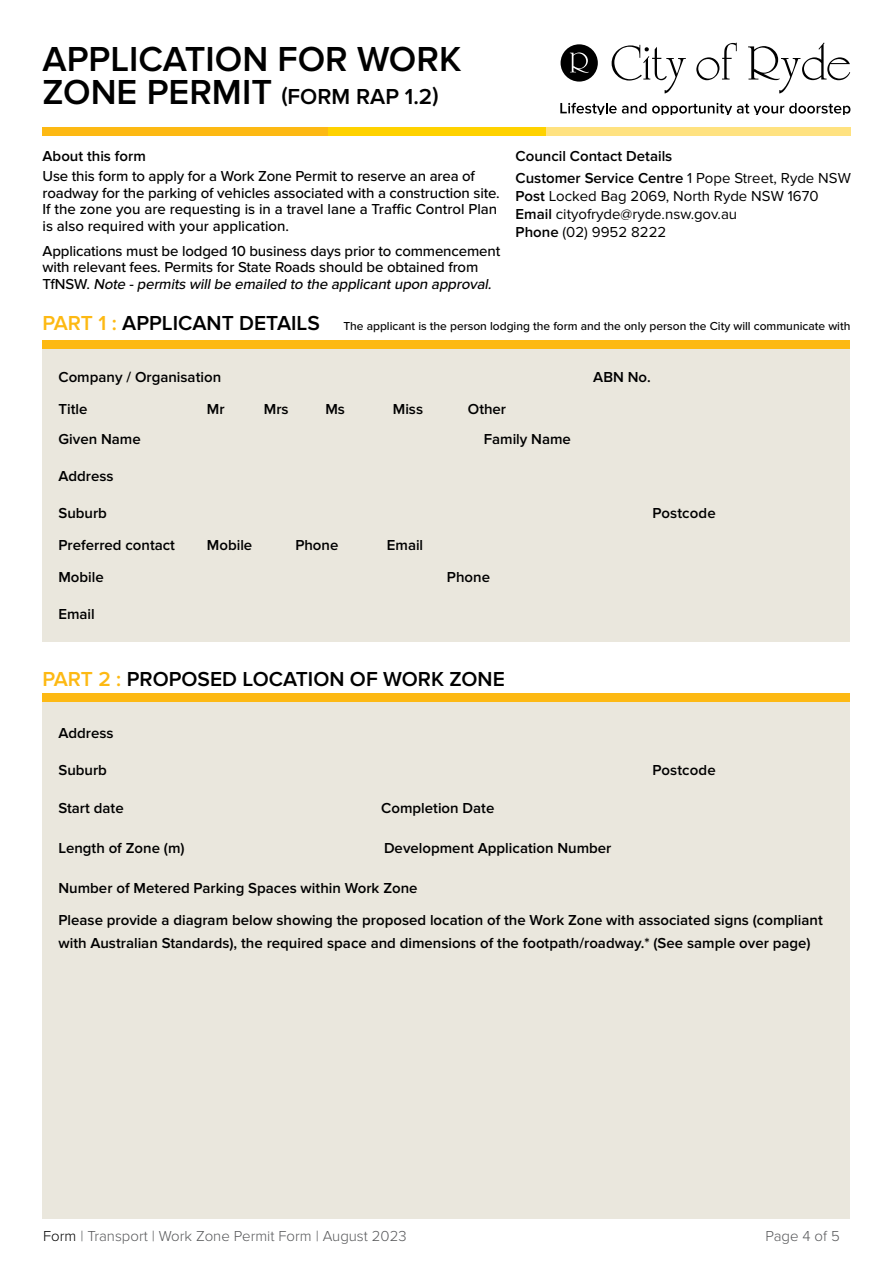
<style>
.page{position:relative;width:893px;height:1263px;background:#fff}
.page>*{position:absolute;margin:0;border:0;box-sizing:border-box;transform-origin:0 0}
.t1{font:600 36px "Proxima Nova";color:#000}
.t2{font:600 22.5px "Proxima Nova";color:#000}
.t3{font:600 21px "Proxima Nova";color:#000}
.t4{font:600 15px/31.7px "Proxima Nova";color:#000}
.t5{font:500 15px/16.5px "Proxima Nova";letter-spacing:-.01em;color:#000}
.t6{font:15px/18px "Proxima Nova";color:#000}
.t7{font:300 15px "Proxima Nova";color:#58595b}
.t8{font:500 12px "Proxima Nova";color:#000}
.s1{font-size:36px}
.s2{font-weight:400}
.s3{font-weight:600}
.s4{font-style:italic}
.s5{font-weight:600;font-size:21px;color:#fdb913}
.s6{font-weight:600;font-size:21px}
.s7{color:#fdb913}
.s8{color:#000}
</style>
<div class="page">
<div style="left:43px;top:348px;width:807px;height:294px;background:#eae7dd"></div>
<div style="left:43px;top:696px;width:807px;height:523px;background:#eae7dd"></div>
<div style="left:43px;top:127px;width:285px;height:9px;background:#fdb913"></div>
<div style="left:328px;top:127px;width:218px;height:9px;background:#ffd200"></div>
<div style="left:546px;top:127px;width:304px;height:9px;background:#ffe280"></div>
<div style="left:43px;top:340px;width:807px;height:8px;background:#fdb913"></div>
<div style="left:43px;top:693px;width:807px;height:9px;background:#fdb913"></div>
<svg style="left:560px;top:103px;width:86px;height:12px"></svg>
<svg style="left:652px;top:103px;width:198px;height:12px"></svg>
<svg style="left:561px;top:44px;width:37px;height:38px"></svg>
<svg style="left:612px;top:45px;width:74px;height:48px"></svg>
<svg style="left:696px;top:43px;width:41px;height:37px"></svg>
<svg style="left:748px;top:43px;width:102px;height:50px"></svg>
<h1 class="t1" style="left:43px;top:38px;width:420px">APPLICATION FOR WORK</h1>
<h2 class="t2" style="left:43px;top:84px;width:397px"><span class="s1">ZONE PERMIT</span> (FORM RAP 1.2)</h2>
<p class="t4" style="left:516px;top:145px;width:337px;line-height:22.2px">Council Contact Details<br>Customer Service Centre <span class="s2">1 Pope Street, Ryde NSW</span></p>
<p class="t6" style="left:516px;top:187px;width:305px"><span class="s3">Post</span> Locked Bag 2069, North Ryde NSW 1670<br><span class="s3">Email</span> cityofryde@ryde.nsw.gov.au<br><span class="s3">Phone</span> (02) 9952 8222</p>
<p class="t4" style="left:43px;top:140px;width:105px">About this form</p>
<p class="t5" style="left:43px;top:169px;width:459px">Use this form to apply for a Work Zone Permit to reserve an area of roadway for the parking of vehicles associated with a construction site.<br>If the zone you are requesting is in a travel lane a Traffic Control Plan is also required with your application.</p>
<p class="t5" style="left:43px;top:243px;width:459px">Applications must be lodged 10 business days prior to commencement with relevant fees. Permits for State Roads should be obtained from<br>Tf N S W. <span class="s4">Note -permits willbe emailed to the applicantupon approval.</span></p>
<p class="t8" style="left:43px;top:319px;width:809px"><span class="s5">PART 1 :</span> <span class="s6">APPLICANT DETAILS</span> The applicant is the person lodging the form and the only person the City will communicate with</p>
<p class="t4" style="left:58px;top:362px;width:164px">Company / Organisation</p>
<p class="t4" style="left:593px;top:362px;width:59px">ABN No.</p>
<p class="t4" style="left:58px;top:393px;width:31px">Title</p>
<p class="t4" style="left:207px;top:393px;width:19px">Mr</p>
<p class="t4" style="left:264px;top:393px;width:26px">Mrs</p>
<p class="t4" style="left:325px;top:393px;width:21px">Ms</p>
<p class="t4" style="left:393px;top:393px;width:32px">Miss</p>
<p class="t4" style="left:468px;top:393px;width:40px">Other</p>
<p class="t4" style="left:58px;top:424px;width:84px">Given Name</p>
<p class="t4" style="left:484px;top:424px;width:89px">Family Name</p>
<p class="t4" style="left:58px;top:461px;width:57px">Address</p>
<p class="t4" style="left:58px;top:498px;width:50px">Suburb</p>
<p class="t4" style="left:652px;top:498px;width:65px">Postcode</p>
<p class="t4" style="left:58px;top:530px;width:118px">Preferred contact</p>
<p class="t4" style="left:207px;top:530px;width:47px">Mobile</p>
<p class="t4" style="left:295px;top:530px;width:45px">Phone</p>
<p class="t4" style="left:387px;top:530px;width:38px">Email</p>
<p class="t4" style="left:58px;top:561px;width:47px">Mobile</p>
<p class="t4" style="left:447px;top:561px;width:45px">Phone</p>
<p class="t4" style="left:58px;top:598px;width:38px">Email</p>
<h3 class="t3" style="left:43px;top:667px;width:464px"><span class="s7">PART 2 :</span> PROPOSED LOCATION OF WORK ZONE</h3>
<p class="t4" style="left:58px;top:718px;width:57px">Address</p>
<p class="t4" style="left:58px;top:755px;width:50px">Suburb</p>
<p class="t4" style="left:652px;top:755px;width:65px">Postcode</p>
<p class="t4" style="left:58px;top:793px;width:67px">Start date</p>
<p class="t4" style="left:381px;top:793px;width:115px">Completion Date</p>
<p class="t4" style="left:58px;top:833px;width:128px">Length of Zone (m)</p>
<p class="t4" style="left:384px;top:833px;width:229px">Development Application Number</p>
<p class="t4" style="left:58px;top:873px;width:766px">Number of Metered Parking Spaces within Work Zone<br>Please provide a diagram below showing the proposed location of the Work Zone with associated signs (compliant</p>
<p class="t4" style="left:58px;top:928px;width:754px">with Australian Standards), the required space and dimensions of the footpath/roadway.* (See sample over page)</p>
<p class="t7" style="left:43px;top:1227px;width:365px"><span class="s8">Form</span> | Transport | Work Zone Permit Form | August 2023</p>
<p class="t7" style="left:765px;top:1227px;width:76px">Page 4 of 5</p>
</div>
